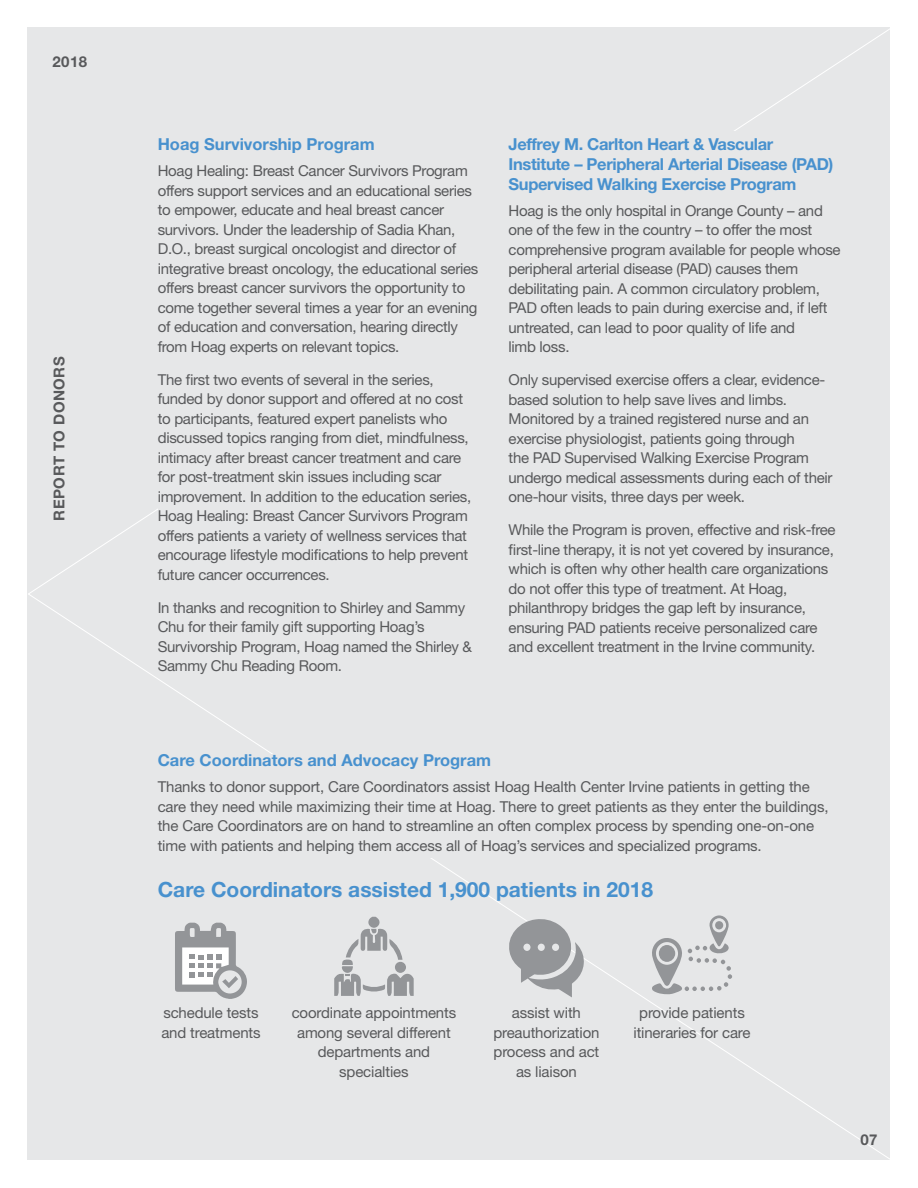
<style>
.page{position:relative;width:918px;height:1188px;background:#fff}
.page>*{position:absolute;margin:0;border:0;box-sizing:border-box;transform-origin:0 0}
.t1{font:700 21px "Helvetica Neue LT Std";color:#4891ce}
.t2{font:700 16.5px/19.8px "Helvetica Neue LT Std";letter-spacing:-.02em;color:#4891ce}
.t3{font:700 16.5px "Helvetica Neue LT Std";color:#4891ce}
.t4{font:15px/19.5px "Helvetica Neue LT Std";letter-spacing:-.02em;color:#58595b}
.t5{font:700 15px "Helvetica Neue LT Std";letter-spacing:.03em;color:#58595b}
</style>
<div class="page">
<div style="left:27px;top:27px;width:863px;height:1133px;background:#e6e7e8"></div>
<div style="left:158px;top:131px;width:683px;height:544px;background:#e6e7e8"></div>
<div style="left:158px;top:754px;width:681px;height:104px;background:#e6e7e8"></div>
<svg style="left:175px;top:923px;width:72px;height:76px"></svg>
<svg style="left:334px;top:917px;width:80px;height:79px;background:#cbcdce"></svg>
<svg style="left:508px;top:918px;width:76px;height:79px;background:#b5b6b8"></svg>
<svg style="left:650px;top:915px;width:82px;height:79px;background:#d0d1d3"></svg>
<p class="t5" style="left:52px;top:52px;width:36px">2018</p>
<p class="t5" style="left:50px;top:520px;width:166px;rotate:-90deg">REPORT TO DONORS</p>
<p class="t3" style="left:158px;top:134px;width:218px">Hoag Survivorship Program</p>
<p class="t4" style="left:158px;top:161px;width:322px">Hoag Healing: Breast Cancer Survivors Program offers support services and an educational series to empower, educate and heal breast cancer survivors. Under the leadership of Sadia Khan, D.O., breast surgical oncologist and director of integrative breast oncology, the educational series offers breast cancer survivors the opportunity to come together several times a year for an evening of education and conversation, hearing directly from Hoag experts on relevant topics.</p>
<p class="t4" style="left:158px;top:369px;width:315px">The first two events of several in the series, funded by donor support and offered at no cost to participants, featured expert panelists who discussed topics ranging from diet, mindfulness, intimacy after breast cancer treatment and care for post-treatment skin issues including scar improvement. In addition to the education series, Hoag Healing: Breast Cancer Survivors Program offers patients a variety of wellness services that encourage lifestyle modifications to help prevent future cancer occurrences.</p>
<p class="t4" style="left:158px;top:597px;width:316px">In thanks and recognition to Shirley and Sammy Chu for their family gift supporting Hoag’s Survivorship Program, Hoag named the Shirley &amp; Sammy Chu Reading Room.</p>
<p class="t2" style="left:509px;top:134px;width:326px">Jeffrey M. Carlton Heart &amp; Vascular<br>Institute – Peripheral Arterial Disease (PAD)<br>Supervised Walking Exercise Program</p>
<p class="t4" style="left:509px;top:201px;width:334px">Hoag is the only hospital in Orange County – and one of the few in the country – to offer the most comprehensive program available for people whose peripheral arterial disease (PAD) causes them debilitating pain. A common circulatory problem, PAD often leads to pain during exercise and, if left untreated, can lead to poor quality of life and<br>limb loss.</p>
<p class="t4" style="left:509px;top:370px;width:325px">Only supervised exercise offers a clear, evidence&shy;based solution to help save lives and limbs.<br>Monitored by a trained registered nurse and an exercise physiologist, patients going through<br>the PAD Supervised Walking Exercise Program undergo medical assessments during each of their one-hour visits, three days per week.</p>
<p class="t4" style="left:509px;top:520px;width:328px">While the Program is proven, effective and risk-free first-line therapy, it is not yet covered by insurance, which is often why other health care organizations do not offer this type of treatment. At Hoag, philanthropy bridges the gap left by insurance, ensuring PAD patients receive personalized care and excellent treatment in the Irvine community.</p>
<p class="t3" style="left:158px;top:750px;width:335px">Care Coordinators and Advocacy Program</p>
<p class="t4" style="left:158px;top:777px;width:672px">Thanks to donor support, Care Coordinators assist Hoag Health Center Irvine patients in getting the care they need while maximizing their time at Hoag. There to greet patients as they enter the buildings, the Care Coordinators are on hand to streamline an often complex process by spending one-on-one time with patients and helping them access all of Hoag’s services and specialized programs.</p>
<h1 class="t1" style="left:158px;top:876px;width:497px">Care Coordinators assisted 1,900 patients in 2018</h1>
<p class="t4" style="left:161px;top:1003px;width:101px">schedule tests and treatments</p>
<p class="t4" style="left:292px;top:1003px;width:166px;text-align:center">coordinate appointments among several different departments and specialties</p>
<p class="t4" style="left:493px;top:1003px;width:108px;text-align:center">assist with preauthorization process and act as liaison</p>
<p class="t4" style="left:633px;top:1003px;width:119px;text-align:center">provide patients itineraries for care</p>
<p class="t5" style="left:860px;top:1130px;width:19px">07</p>
</div>
